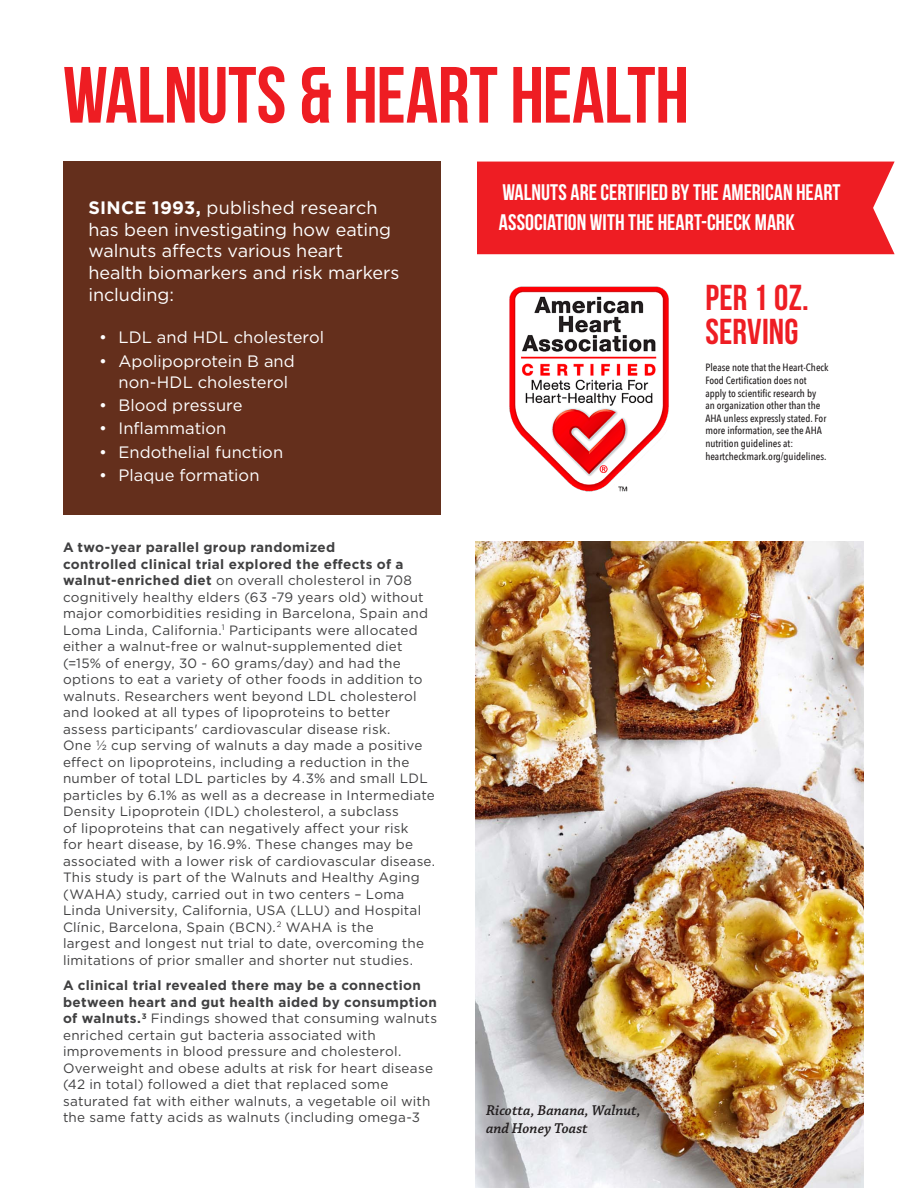
<style>
.page{position:relative;width:918px;height:1188px;background:#fff}
.page>*{position:absolute;margin:0;border:0;box-sizing:border-box;transform-origin:0 0}
.t1{font:700 79.5px "Bebas Neue";letter-spacing:-.005em;color:#ee1d23}
.body_copy{font:700 36px/34.5px "Bebas Neue";letter-spacing:.005em;color:#ee1d23}
.t2{font:700 22.5px/30px "Bebas Neue";color:#fff}
.t3{font:18px/21.6px "Gotham";letter-spacing:-.005em;color:#fff}
.t4{font:16.5px/21px "Gotham";color:#fff}
.t5{font:italic 600 15px/18px "Chaparral Pro";color:#231f20}
.body_copy-2{font:13.5px/16.5px "Gotham";letter-spacing:.02em;color:#404041}
.body_copy-3{font:700 13.5px/16.5px "Gotham";letter-spacing:.025em;color:#404041}
.t6{font:500 10.5px "Avenir Next Condensed";color:#231f20}
.s1{font-weight:700}
.s2{font-weight:400}
</style>
<div class="page">
<div style="left:63px;top:162px;width:378px;height:353px;background:#642f1c"></div>
<div style="left:477px;top:162px;width:418px;height:92px;background:#ee1d23"></div>
<img style="left:509px;top:286px;width:160px;height:206px">
<img style="left:475px;top:541px;width:389px;height:647px">
<p class="t1" style="left:63px;top:52px;width:628px">WALNUTS &amp; HEART HEALTH</p>
<p class="t3" style="left:88px;top:197px;width:312px"><span class="s1">SINCE 1993,</span> published research has been investigating how eating walnuts affects various heart health biomarkers and risk markers including:</p>
<p class="t4" style="left:99px;top:327px;width:227px">• LDL and HDL cholesterol</p>
<p class="t4" style="left:118px;top:350px;width:178px;text-indent:-20px">• Apolipoprotein B and non-HDL cholesterol</p>
<p class="t4" style="left:99px;top:394px;width:145px">• Blood pressure</p>
<p class="t4" style="left:99px;top:418px;width:129px">• Inflammation</p>
<p class="t4" style="left:99px;top:441px;width:186px">• Endothelial function</p>
<p class="t4" style="left:99px;top:465px;width:162px">• Plaque formation</p>
<p class="body_copy-3" style="left:63px;top:539px;width:274px">A two-year parallel group randomized</p>
<p class="body_copy-3" style="left:63px;top:556px;width:342px">controlled clinical trial explored the effects of a</p>
<p class="body_copy-2" style="left:63px;top:572px;width:351px"><span class="s1">walnut-enriched diet</span> on overall cholesterol in 708</p>
<p class="body_copy-2" style="left:63px;top:588px;width:362px">cognitively healthy elders (63 -79 years old) without</p>
<p class="body_copy-2" style="left:63px;top:605px;width:367px">major comorbidities residing in Barcelona, Spain and</p>
<p class="body_copy-2" style="left:63px;top:621px;width:356px">Loma Linda, California.<sup>1</sup> Participants were allocated</p>
<p class="body_copy-2" style="left:63px;top:638px;width:374px">either a walnut-free or walnut-supplemented diet (=15% of energy, 30 - 60 grams/day) and had the options to eat a variety of other foods in addition to walnuts. Researchers went beyond LDL cholesterol and looked at all types of lipoproteins to better assess participants' cardiovascular disease risk.<br>One ½ cup serving of walnuts a day made a positive effect on lipoproteins, including a reduction in the number of total LDL particles by 4.3% and small LDL particles by 6.1% as well as a decrease in Intermediate Density Lipoprotein (IDL) cholesterol, a subclass<br>of lipoproteins that can negatively affect your risk<br>for heart disease, by 16.9%. These changes may be associated with a lower risk of cardiovascular disease.<br>This study is part of the Walnuts and Healthy Aging (WAHA) study, carried out in two centers – Loma Linda University, California, USA (LLU) and Hospital Clínic, Barcelona, Spain (BCN).<sup>2</sup> WAHA is the<br>largest and longest nut trial to date, overcoming the limitations of prior smaller and shorter nut studies.</p>
<p class="body_copy-3" style="left:63px;top:977px;width:359px">A clinical trial revealed there may be a connection</p>
<p class="body_copy-3" style="left:63px;top:994px;width:376px">between heart and gut health aided by consumption of walnuts.<sup>3</sup> <span class="s2">Findings showed that consuming walnuts</span></p>
<p class="body_copy-2" style="left:63px;top:1026px;width:372px">enriched certain gut bacteria associated with improvements in blood pressure and cholesterol.<br>Overweight and obese adults at risk for heart disease (42 in total) followed a diet that replaced some saturated fat with either walnuts, a vegetable oil with the same fatty acids as walnuts (including omega-3</p>
<p class="t2" style="left:499px;top:177px;width:343px">WALNUTS ARE CERTIFIED BY THE AMERICAN HEART<br>ASSOCIATION WITH THE HEART-CHECK MARK</p>
<p class="body_copy" style="left:705px;top:280px;width:105px">PER 1 OZ.<br>SERVING</p>
<p class="t6" style="left:705px;top:361px;width:125px">Please note that the Heart-Check</p>
<p class="t6" style="left:705px;top:374px;width:103px">Food Certification does not</p>
<p class="t6" style="left:705px;top:387px;width:112px">apply to scientific research by</p>
<p class="t6" style="left:705px;top:399px;width:116px">an organization other than the</p>
<p class="t6" style="left:705px;top:412px;width:122px">AHA unless expressly stated. For</p>
<p class="t6" style="left:705px;top:424px;width:118px">more information, see the AHA</p>
<p class="t6" style="left:705px;top:437px;width:89px">nutrition guidelines at:</p>
<p class="t6" style="left:705px;top:450px;width:123px">heartcheckmark.org/guidelines.</p>
<p class="t5" style="left:486px;top:1102px;width:156px">Ricotta, Banana, Walnut, and Honey Toast</p>
</div>
